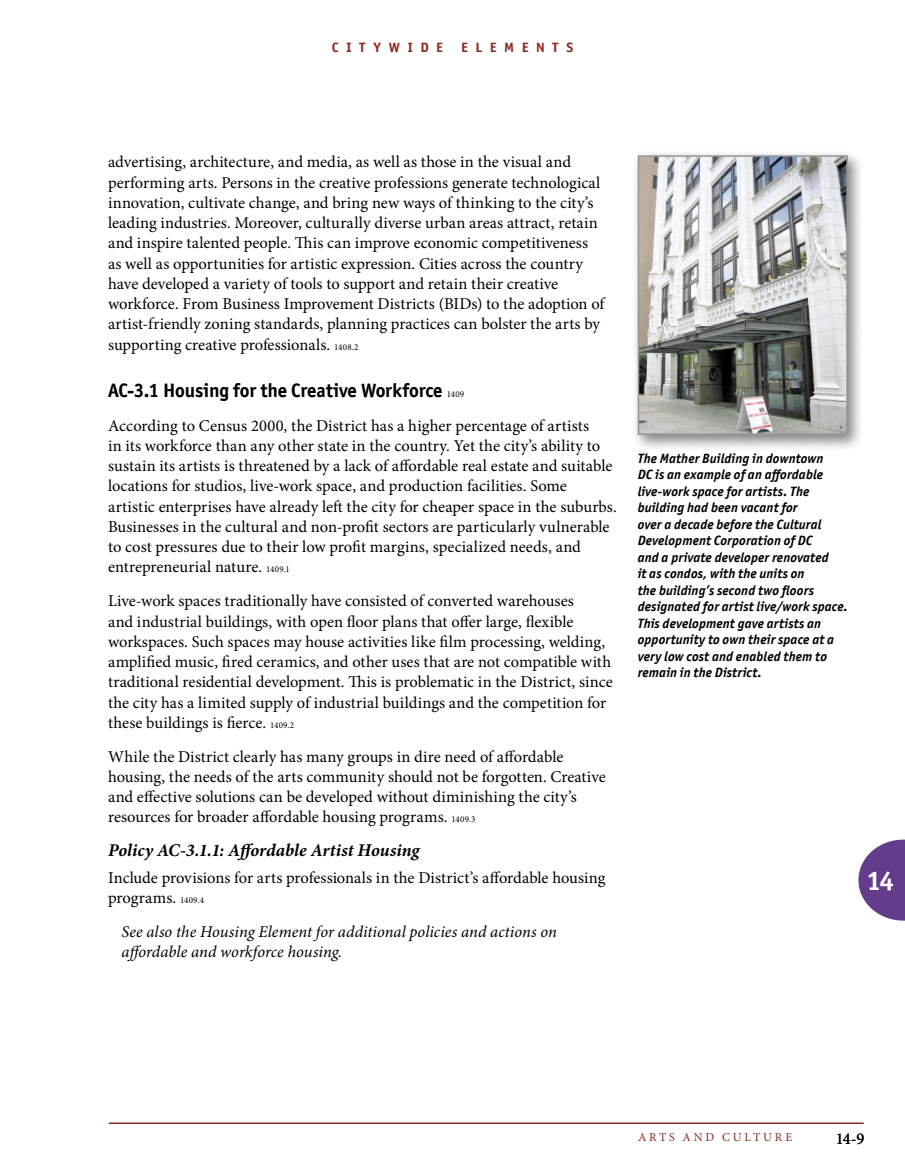
<style>
.page{position:relative;width:905px;height:1175px;background:#fff}
.page>*{position:absolute;margin:0;border:0;box-sizing:border-box;transform-origin:0 0}
.t1{font:700 27px "Officina Sans ITC Pro";color:#fff}
.t2{font:700 19.5px "Officina Sans ITC Pro";letter-spacing:-.005em;color:#000}
.t3{font:italic 700 18px "Minion Pro";color:#000}
.t4{font:16.5px/20.2px "Minion Pro";letter-spacing:-.01em;color:#000}
.t5{font:italic 16.5px/20.2px "Minion Pro";color:#000}
.t6{font:italic 700 13.5px/16.5px "Officina Sans ITC Pro";letter-spacing:.005em;color:#000}
.t7{font:700 13.5px "Officina Sans ITC Pro";letter-spacing:.545em;color:#8a281f;scale:1.05 1}
.t8{font:12px "Minion Pro";letter-spacing:.235em;color:#8a281f}
.s1{font-size:9px}
.s2{font-family:"Minion Pro";font-weight:400;font-size:9px}
</style>
<div class="page">
<svg style="left:858px;top:839px;width:46px;height:81px"></svg>
<hr style="left:109px;top:1122px;width:754px;height:2px;background:#8a281f">
<div style="left:631px;top:149px;width:233px;height:303px;background:#000;opacity:.5"></div>
<img style="left:640px;top:158px;width:204px;height:274px">
<div style="left:637px;top:155px;width:210px;height:280px;border:2px solid #959595"></div>
<p class="t7" style="left:332px;top:39px;width:108px">CITYWIDE</p>
<p class="t7" style="left:461px;top:39px;width:108px">ELEMENTS</p>
<p class="t4" style="left:108px;top:152px;width:498px">advertising, architecture, and media, as well as those in the visual and performing arts. Persons in the creative professions generate technological innovation, cultivate change, and bring new ways of thinking to the city’s leading industries. Moreover, culturally diverse urban areas attract, retain and inspire talented people. This can improve economic competitiveness as well as opportunities for artistic expression. Cities across the country have developed a variety of tools to support and retain their creative workforce. From Business Improvement Districts (BIDs) to the adoption of artist-friendly zoning standards, planning practices can bolster the arts by supporting creative professionals. <span class="s1">1408.2</span></p>
<p class="t2" style="left:108px;top:378px;width:357px">AC-3.1 Housing for the Creative Workforce <span class="s2">1409</span></p>
<p class="t4" style="left:108px;top:415px;width:510px">According to Census 2000, the District has a higher percentage of artists<br>in its workforce than any other state in the country. Yet the city’s ability to sustain its artists is threatened by a lack of affordable real estate and suitable locations for studios, live-work space, and production facilities. Some artistic enterprises have already left the city for cheaper space in the suburbs.<br>Businesses in the cultural and non-profit sectors are particularly vulnerable to cost pressures due to their low profit margins, specialized needs, and entrepreneurial nature. <span class="s1">1409.1</span></p>
<p class="t4" style="left:108px;top:591px;width:506px">Live-work spaces traditionally have consisted of converted warehouses<br>and industrial buildings, with open floor plans that offer large, flexible workspaces. Such spaces may house activities like film processing, welding, amplified music, fired ceramics, and other uses that are not compatible with traditional residential development. This is problematic in the District, since the city has a limited supply of industrial buildings and the competition for these buildings is fierce. <span class="s1">1409.2</span></p>
<p class="t4" style="left:108px;top:746px;width:499px">While the District clearly has many groups in dire need of affordable housing, the needs of the arts community should not be forgotten. Creative and effective solutions can be developed without diminishing the city’s resources for broader affordable housing programs. <span class="s1">1409.3</span></p>
<p class="t3" style="left:108px;top:837px;width:313px">Policy AC-3.1.1: Affordable Artist Housing</p>
<p class="t4" style="left:108px;top:867px;width:499px">Include provisions for arts professionals in the District’s affordable housing programs. <span class="s1">1409.4</span></p>
<p class="t5" style="left:122px;top:921px;width:437px">See also the Housing Element for additional policies and actions on affordable and workforce housing.</p>
<p class="t6" style="left:637px;top:450px;width:211px">The Mather Building in downtown<br>DC is an example of an affordable live-work space for artists. The building had been vacant for<br>over a decade before the Cultural<br>Development Corporation of DC<br>and a private developer renovated<br>it as condos, with the units on<br>the building’s second two floors designated for artist live/work space.<br>This development gave artists an opportunity to own their space at a very low cost and enabled them to remain in the District.</p>
<h1 class="t1" style="left:867px;top:864px;width:28px">14</h1>
<p class="t8" style="left:638px;top:1129px;width:156px">ARTS AND CULTURE</p>
<p class="t4" style="left:835px;top:1128px;width:30px">14-9</p>
</div>
